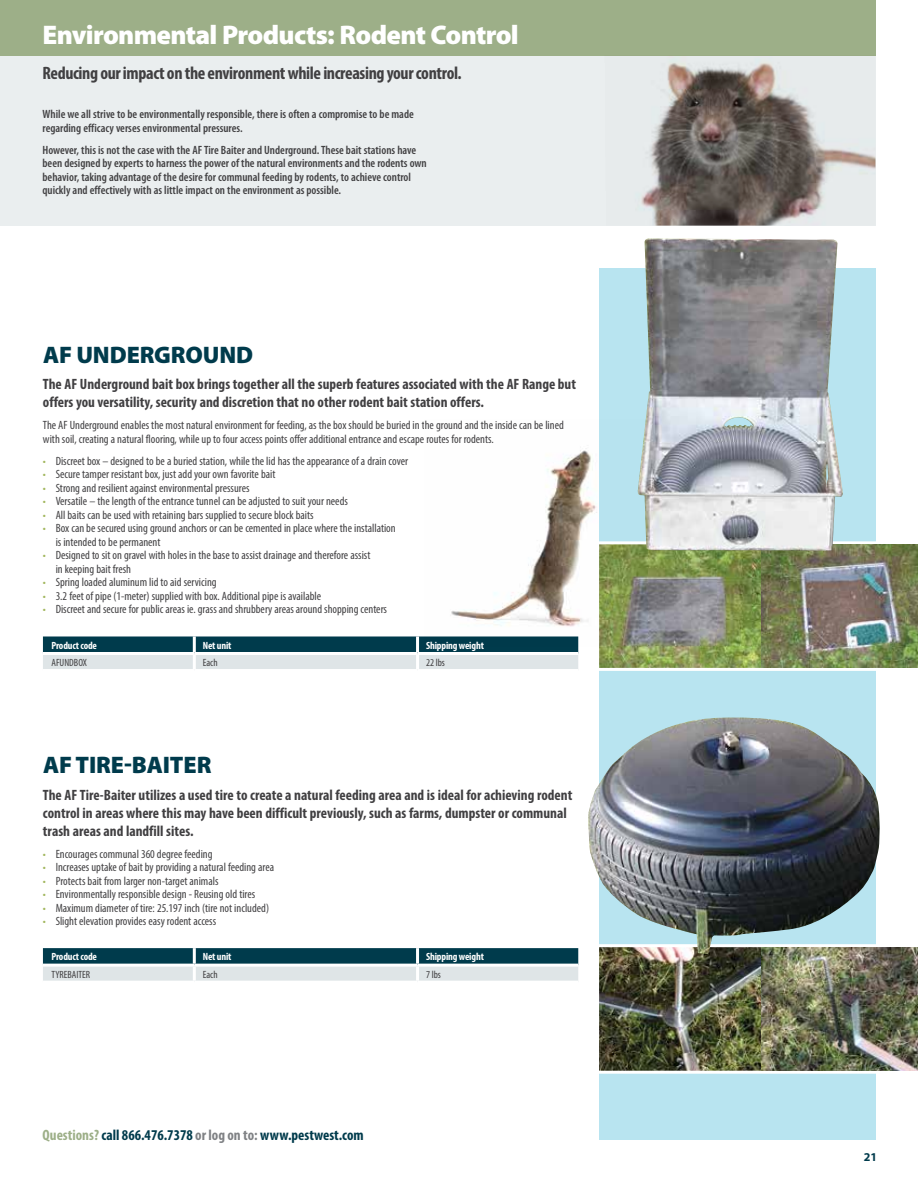
<style>
.page{position:relative;width:918px;height:1188px;background:#fff}
.page>*{position:absolute;margin:0;border:0;box-sizing:border-box;transform-origin:0 0}
.t1{font:900 27px "Myriad Pro";letter-spacing:-.025em;color:#fff}
.t2{font:900 24px "Myriad Pro";letter-spacing:-.005em;color:#003b4c}
.t3{font:700 condensed 18px "Myriad Pro";letter-spacing:-.02em;color:#414042}
.t4{font:700 condensed 15px/18px "Myriad Pro";color:#414042}
.t5{font:700 condensed 15px "Myriad Pro";color:#003b4c}
.t6{font:condensed 12px/13.5px "Myriad Pro";color:#414042}
.t7{font:600 condensed 12px/13.5px "Myriad Pro";color:#414042}
.t8{font:700 12px "Myriad Pro";color:#003b4c}
.t9{font:700 condensed 10.5px "Myriad Pro";letter-spacing:-.015em;color:#fff}
.t10{font:condensed 10.5px "Myriad Pro";color:#414042}
.s1{color:#a2b75e}
.s2{color:#9daf88}
.s3{color:#808285}
</style>
<div class="page">
<div style="left:599px;top:268px;width:276px;height:872px;background:#b8e4f0"></div>
<svg style="left:43px;top:636px;width:535px;height:33px;background:#77969f"></svg>
<hr style="left:43px;top:652px;width:151px;height:3px;background:#fff">
<hr style="left:194px;top:652px;width:224px;height:3px;background:#fff">
<hr style="left:193px;top:655px;width:3px;height:14px;background:#fff">
<hr style="left:418px;top:652px;width:160px;height:3px;background:#fff">
<hr style="left:416px;top:655px;width:3px;height:14px;background:#fff">
<hr style="left:193px;top:636px;width:3px;height:16px;background:#fff">
<hr style="left:416px;top:636px;width:3px;height:16px;background:#fff">
<svg style="left:43px;top:948px;width:535px;height:33px;background:#6c8d97"></svg>
<hr style="left:43px;top:964px;width:151px;height:3px;background:#fff">
<hr style="left:194px;top:964px;width:224px;height:3px;background:#fff">
<hr style="left:193px;top:967px;width:3px;height:14px;background:#fff">
<hr style="left:418px;top:964px;width:160px;height:3px;background:#fff">
<hr style="left:416px;top:967px;width:3px;height:14px;background:#fff">
<hr style="left:193px;top:948px;width:3px;height:16px;background:#fff">
<hr style="left:416px;top:948px;width:3px;height:16px;background:#fff">
<img style="left:599px;top:540px;width:277px;height:132px">
<img style="left:599px;top:954px;width:277px;height:121px">
<img style="left:761px;top:544px;width:157px;height:124px">
<img style="left:761px;top:947px;width:157px;height:124px">
<img style="left:644px;top:238px;width:199px;height:313px">
<img style="left:588px;top:718px;width:293px;height:236px">
<img style="left:424px;top:420px;width:234px;height:227px">
<div style="left:0;top:38px;width:875px;height:188px;background:#eaeeef"></div>
<div style="left:0;top:0;width:875px;height:55px;background:#9daf88"></div>
<img style="left:604px;top:55px;width:271px;height:171px">
<h1 class="t1" style="left:43px;top:17px;width:478px">Environmental Products: Rodent Control</h1>
<h3 class="t3" style="left:43px;top:62px;width:421px">Reducing our impact on the environment while increasing your control.</h3>
<p class="t7" style="left:43px;top:107px;width:373px">While we all strive to be environmentally responsible, there is often a compromise to be made regarding efficacy verses environmental pressures.</p>
<p class="t7" style="left:43px;top:143px;width:386px">However, this is not the case with the AF Tire Baiter and Underground. These bait stations have been designed by experts to harness the power of the natural environments and the rodents own behavior, taking advantage of the desire for communal feeding by rodents, to achieve control quickly and effectively with as little impact on the environment as possible.</p>
<h2 class="t2" style="left:43px;top:339px;width:194px">AF UNDERGROUND</h2>
<p class="t4" style="left:43px;top:375px;width:535px">The AF Underground bait box brings together all the superb features associated with the AF Range but offers you versatility, security and discretion that no other rodent bait station offers.</p>
<p class="t6" style="left:43px;top:419px;width:522px">The AF Underground enables the most natural environment for feeding, as the box should be buried in the ground and the inside can be lined with soil, creating a natural flooring, while up to four access points offer additional entrance and escape routes for rodents.</p>
<p class="t6" style="left:43px;top:454px;width:367px"><span class="s1">•</span> Discreet box – designed to be a buried station, while the lid has the appearance of a drain cover</p>
<p class="t6" style="left:43px;top:468px;width:234px"><span class="s1">•</span> Secure tamper resistant box, just add your own favorite bait</p>
<p class="t6" style="left:43px;top:481px;width:208px"><span class="s1">•</span> Strong and resilient against environmental pressures</p>
<p class="t6" style="left:43px;top:495px;width:306px"><span class="s1">•</span> Versatile – the length of the entrance tunnel can be adjusted to suit your needs</p>
<p class="t6" style="left:43px;top:508px;width:272px"><span class="s1">•</span> All baits can be used with retaining bars supplied to secure block baits</p>
<p class="t6" style="left:56px;top:522px;width:342px;text-indent:-13px"><span class="s1">•</span> Box can be secured using ground anchors or can be cemented in place where the installation is intended to be permanent</p>
<p class="t6" style="left:56px;top:549px;width:316px;text-indent:-13px"><span class="s1">•</span> Designed to sit on gravel with holes in the base to assist drainage and therefore assist in keeping bait fresh</p>
<p class="t6" style="left:43px;top:576px;width:175px"><span class="s1">•</span> Spring loaded aluminum lid to aid servicing</p>
<p class="t6" style="left:43px;top:589px;width:280px"><span class="s1">•</span> 3.2 feet of pipe (1-meter) supplied with box. Additional pipe is available</p>
<p class="t6" style="left:43px;top:603px;width:346px"><span class="s1">•</span> Discreet and secure for public areas ie. grass and shrubbery areas around shopping centers</p>
<p class="t9" style="left:51px;top:639px;width:47px">Product code</p>
<p class="t9" style="left:203px;top:639px;width:30px">Net unit</p>
<p class="t9" style="left:426px;top:639px;width:59px">Shipping weight</p>
<p class="t10" style="left:51px;top:656px;width:37px">AFUNDBOX</p>
<p class="t10" style="left:203px;top:656px;width:16px">Each</p>
<p class="t10" style="left:426px;top:656px;width:20px">22 lbs</p>
<h2 class="t2" style="left:43px;top:749px;width:170px">AF TIRE-BAITER</h2>
<p class="t4" style="left:43px;top:785px;width:531px">The AF Tire-Baiter utilizes a used tire to create a natural feeding area and is ideal for achieving rodent control in areas where this may have been difficult previously, such as farms, dumpster or communal trash areas and landfill sites.</p>
<p class="t6" style="left:43px;top:847px;width:171px"><span class="s1">•</span> Encourages communal 360 degree feeding</p>
<p class="t6" style="left:43px;top:860px;width:233px"><span class="s1">•</span> Increases uptake of bait by providing a natural feeding area</p>
<p class="t6" style="left:43px;top:874px;width:177px"><span class="s1">•</span> Protects bait from larger non-target animals</p>
<p class="t6" style="left:43px;top:887px;width:214px"><span class="s1">•</span> Environmentally responsible design - Reusing old tires</p>
<p class="t6" style="left:43px;top:901px;width:228px"><span class="s1">•</span> Maximum diameter of tire: 25.197 inch (tire not included)</p>
<p class="t6" style="left:43px;top:914px;width:175px"><span class="s1">•</span> Slight elevation provides easy rodent access</p>
<p class="t9" style="left:51px;top:950px;width:47px">Product code</p>
<p class="t9" style="left:203px;top:950px;width:30px">Net unit</p>
<p class="t9" style="left:426px;top:950px;width:59px">Shipping weight</p>
<p class="t10" style="left:51px;top:968px;width:40px">TYREBAITER</p>
<p class="t10" style="left:203px;top:968px;width:16px">Each</p>
<p class="t10" style="left:426px;top:968px;width:16px">7 lbs</p>
<p class="t5" style="left:43px;top:1125px;width:323px"><span class="s2">Questions?</span> call 866.476.7378 <span class="s3">or log on to:</span> www.pestwest.com</p>
<p class="t8" style="left:864px;top:1149px;width:15px">21</p>
</div>
